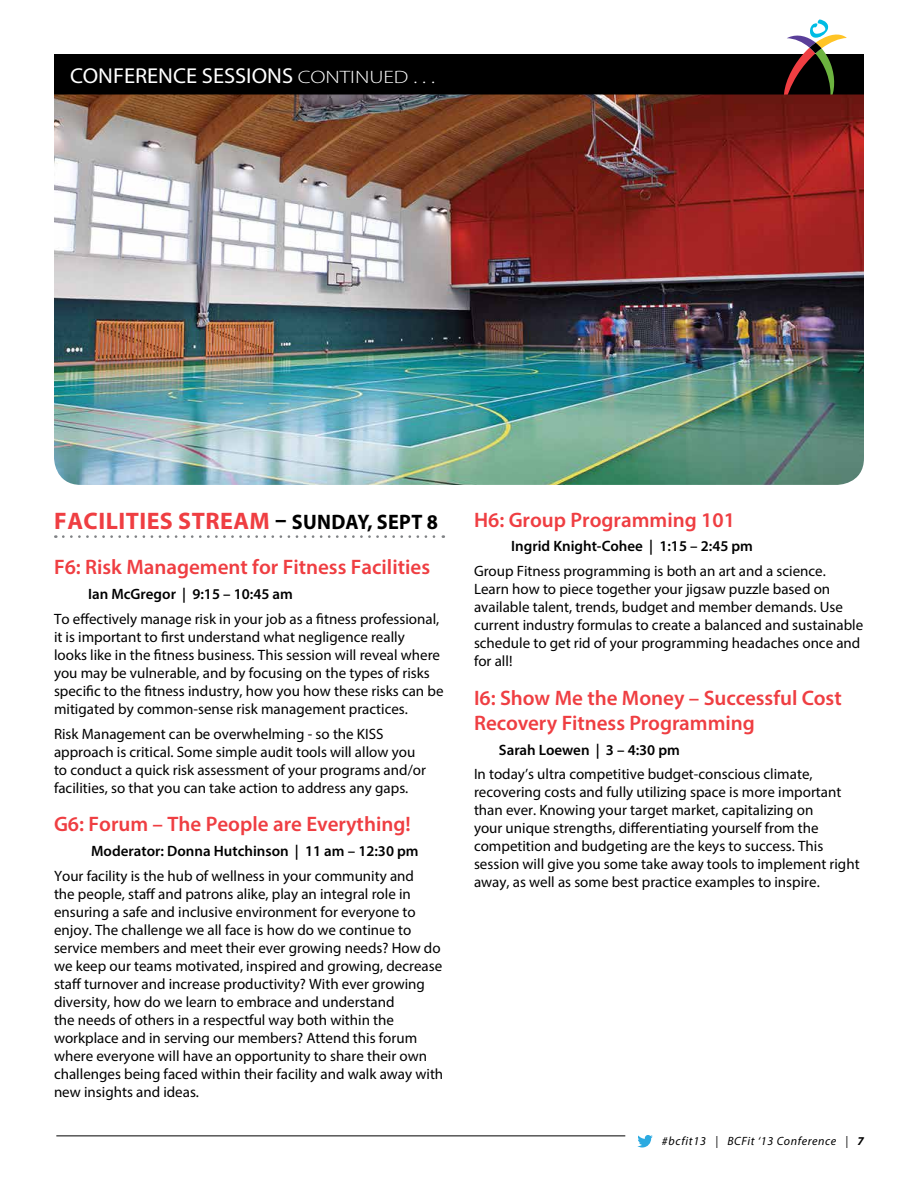
<style>
.page{position:relative;width:918px;height:1188px;background:#fff}
.page>*{position:absolute;margin:0;border:0;box-sizing:border-box;transform-origin:0 0}
.t1{font:700 24px "Myriad Pro";color:#ef3e42}
.t2{font:21.6px "Myriad Pro";color:#fff;scale:1.04 1}
.t3{font:600 21px/25.2px "Myriad Pro";color:#ef3e42}
.t4{font:700 21px "Myriad Pro";letter-spacing:.02em;color:#000;scale:.96 1}
.t5{font:15px/18px "Myriad Pro";color:#000}
.t6{font:600 15px "Myriad Pro";color:#000}
.t7{font:italic 12px "Myriad Pro";letter-spacing:.05em;color:#000}
.s1{font-weight:300;font-size:18px}
.s2{font-size:24px}
.s3{font-weight:700}
</style>
<div class="page">
<hr style="left:56px;top:1136px;width:569px;height:1px;background:#000">
<svg style="left:637px;top:1135px;width:16px;height:13px"></svg>
<svg style="left:63px;top:535px;width:381px;height:3px"></svg>
<div style="left:54px;top:54px;width:810px;height:40px;background:#000"></div>
<svg style="left:784px;top:19px;width:63px;height:75px"></svg>
<img style="left:54px;top:94px;width:810px;height:391px">
<h2 class="t2" style="left:70px;top:62px;width:352px">CONFERENCE SESSIONS <span class="s1">CONTINUED . . .</span></h2>
<h1 class="t1" style="left:54px;top:505px;width:13px">FACILIT</h1>
<h1 class="t1" style="left:139px;top:505px;width:69px">IES STREAM</h1>
<h3 class="t4" style="left:275px;top:508px;width:131px"><span class="s2">–</span> SUN DAY, SEPT</h3>
<h3 class="t4" style="left:427px;top:508px;width:13px">8</h3>
<h3 class="t3" style="left:54px;top:554px;width:378px">F6: Risk Management for Fitness Facilities</h3>
<p class="t6" style="left:88px;top:584px;width:206px">Ian McGregor | 9:15 – 10:45 am</p>
<p class="t5" style="left:54px;top:610px;width:391px">To effectively manage risk in your job as a fitness professional, it is important to first understand what negligence really<br>looks like in the fitness business. This session will reveal where you may be vulnerable, and by focusing on the types of risks specific to the fitness industry, how you how these risks can be mitigated by common-sense risk management practices.</p>
<p class="t5" style="left:54px;top:724px;width:373px">Risk Management can be overwhelming - so the KISS approach is critical. Some simple audit tools will allow you to conduct a quick risk assessment of your programs and/or facilities, so that you can take action to address any gaps.</p>
<h3 class="t3" style="left:54px;top:811px;width:358px">G6: Forum – The People are Everything!</h3>
<p class="t6" style="left:91px;top:841px;width:329px">Moderator: Donna Hutchinson | 11 am – 12:30 pm</p>
<p class="t5" style="left:54px;top:866px;width:391px">Your facility is the hub of wellness in your community and<br>the people, staff and patrons alike, play an integral role in ensuring a safe and inclusive environment for everyone to enjoy. The challenge we all face is how do we continue to service members and meet their ever growing needs? How do we keep our teams motivated, inspired and growing, decrease staff turnover and increase productivity? With ever growing diversity, how do we learn to embrace and understand<br>the needs of others in a respectful way both within the workplace and in serving our members? Attend this forum where everyone will have an opportunity to share their own challenges being faced within their facility and walk away with new insights and ideas.</p>
<h3 class="t3" style="left:474px;top:506px;width:262px">H6: Group Programming 101</h3>
<p class="t6" style="left:511px;top:537px;width:243px">Ingrid Knight-Cohee | 1:15 – 2:45 pm</p>
<p class="t5" style="left:474px;top:562px;width:391px">Group Fitness programming is both an art and a science.<br>Learn how to piece together your jigsaw puzzle based on available talent, trends, budget and member demands. Use current industry formulas to create a balanced and sustainable schedule to get rid of your programming headaches once and for all!</p>
<h3 class="t3" style="left:474px;top:685px;width:369px">I6: Show Me the Money – Successful Cost<br>Recovery Fitness Programming</h3>
<p class="t6" style="left:499px;top:740px;width:183px">Sarah Loewen | 3 – 4:30 pm</p>
<p class="t5" style="left:474px;top:765px;width:387px">In today’s ultra competitive budget-conscious climate, recovering costs and fully utilizing space is more important than ever. Knowing your target market, capitalizing on<br>your unique strengths, differentiating yourself from the competition and budgeting are the keys to success. This session will give you some take away tools to implement right away, as well as some best practice examples to inspire.</p>
<p class="t7" style="left:662px;top:1133px;width:204px">#bcfit13 | BCFit ‘13 Conference | <span class="s3">7</span></p>
</div>
